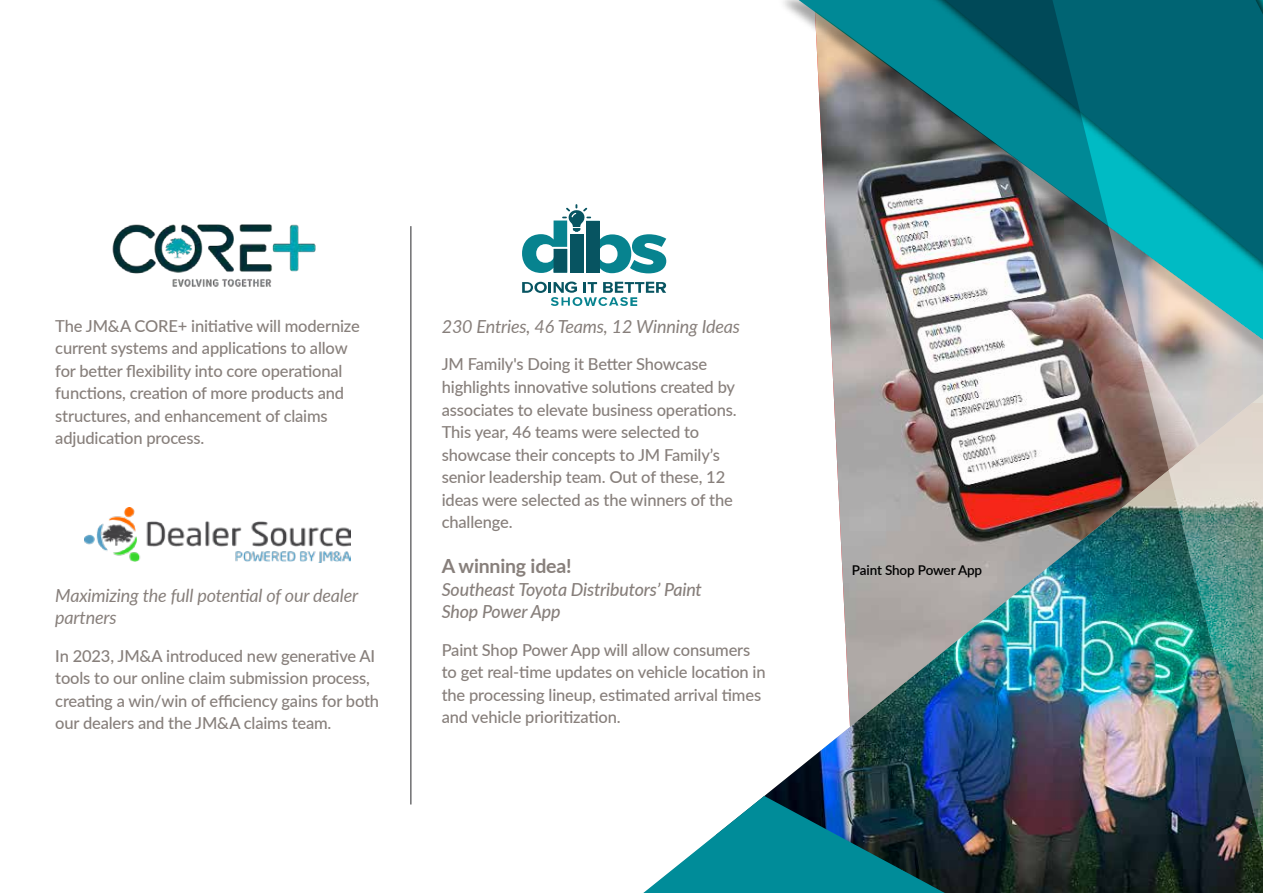
<style>
.page{position:relative;width:1263px;height:893px;background:#fff}
.page>*{position:absolute;margin:0;border:0;box-sizing:border-box;transform-origin:0 0}
.t1{font:700 19.5px "Lato";letter-spacing:-.01em;color:#877f7b}
.t2{font:italic 18px/22.5px "Lato";letter-spacing:-.01em;color:#877f7b}
.t3{font:italic 500 18px/22.5px "Lato";letter-spacing:-.01em;color:#877f7b}
.t4{font:500 16.5px/22.5px "Lato";letter-spacing:-.01em;color:#877f7b}
.t5{font:600 13.5px "Lato";letter-spacing:-.01em;color:#000}
</style>
<div class="page">
<img style="left:764px;top:464px;width:251px;height:429px">
<img style="left:1015px;top:464px;width:248px;height:429px">
<div style="left:729px;top:0;width:534px;height:464px;background:#000;opacity:.75"></div>
<img style="left:729px;top:0;width:534px;height:446px">
<svg style="left:643px;top:796px;width:302px;height:97px"></svg>
<svg style="left:522px;top:204px;width:144px;height:69px"></svg>
<div style="left:553px;top:249px;width:14px;height:24px;background:#075461"></div>
<svg style="left:522px;top:282px;width:144px;height:24px"></svg>
<hr style="left:410px;top:226px;width:2px;height:578px;background:#6e6e70">
<img style="left:85px;top:508px;width:266px;height:55px">
<img style="left:112px;top:224px;width:204px;height:63px">
<p class="t4" style="left:55px;top:314px;width:306px">The JM&amp;A CORE+ initiative will modernize current systems and applications to allow for better flexibility into core operational functions, creation of more products and structures, and enhancement of claims adjudication process.</p>
<p class="t2" style="left:55px;top:583px;width:304px">Maximizing the full potential of our dealer partners</p>
<p class="t4" style="left:55px;top:644px;width:325px">In 2023, JM&amp;A introduced new generative AI tools to our online claim submission process, creating a win/win of efficiency gains for both our dealers and the JM&amp;A claims team.</p>
<p class="t2" style="left:442px;top:314px;width:300px">230 Entries, 46 Teams, 12 Winning Ideas</p>
<p class="t4" style="left:442px;top:353px;width:296px">JM Family's Doing it Better Showcase highlights innovative solutions created by associates to elevate business operations.<br>This year, 46 teams were selected to showcase their concepts to JM Family’s senior leadership team. Out of these, 12 ideas were selected as the winners of the challenge.</p>
<p class="t1" style="left:442px;top:552px;width:131px">A winning idea!</p>
<p class="t3" style="left:442px;top:577px;width:262px">Southeast Toyota Distributors’ Paint<br>Shop Power App</p>
<p class="t4" style="left:442px;top:638px;width:325px">Paint Shop Power App will allow consumers to get real-time updates on vehicle location in the processing lineup, estimated arrival times and vehicle prioritization.</p>
<p class="t5" style="left:852px;top:560px;width:132px">Paint Shop Power App</p>
</div>
